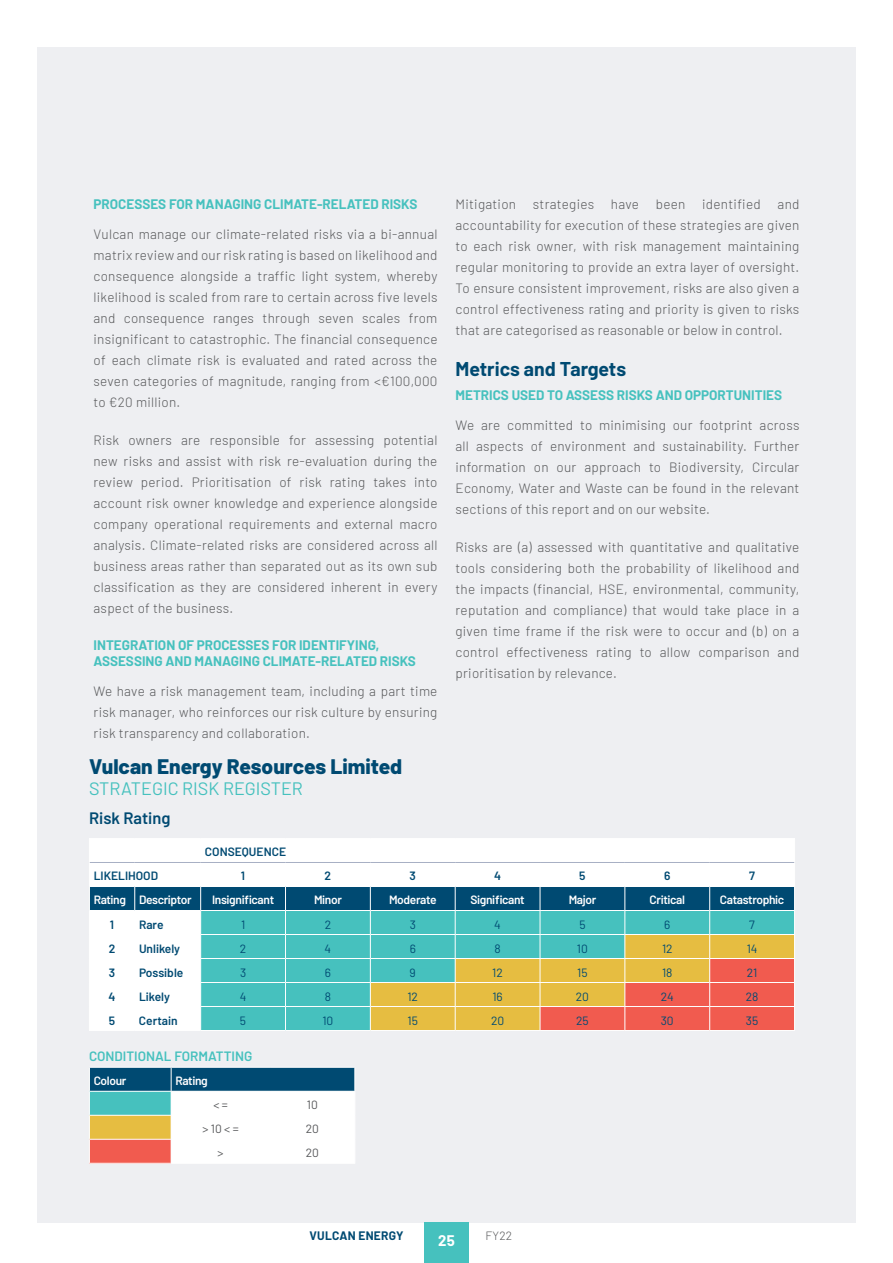
<style>
.page{position:relative;width:893px;height:1263px;background:#fff}
.page>*{position:absolute;margin:0;border:0;box-sizing:border-box;transform-origin:0 0}
.t1{font:800 21px "Barlow";color:#004a72}
.t2{font:700 19.5px "Barlow";color:#004a72}
.t3{font:18px "Barlow";color:#46c1be}
.t4{font:600 16.5px "Barlow";color:#004a72}
.t5{font:700 15px "Barlow";color:#fff}
.t6{font:300 13.5px/21px "Barlow";letter-spacing:.02em;color:#58595b;text-align:justify}
.t7{font:700 13.5px/16.2px "Barlow";color:#46c1be}
.t8{font:600 13.5px "Barlow";color:#46c1be}
.t9{font:600 12px "Barlow";letter-spacing:-.03em;color:#fff}
.t10{font:600 12px "Barlow";color:#004a72}
.t11{font:12px "Barlow";color:#004a72}
.t12{font:12px "Barlow";color:#58595b}
.t13{font:700 12px "Barlow";letter-spacing:.02em;color:#004a72}
.t14{font:300 12px "Barlow";color:#58595b}
</style>
<div class="page">
<div style="left:37px;top:47px;width:819px;height:1175px;background:#eeeff2"></div>
<hr style="left:89px;top:838px;width:46px;height:1px;background:#fff">
<hr style="left:135px;top:838px;width:66px;height:1px;background:#fff">
<hr style="left:201px;top:838px;width:84px;height:1px;background:#fff">
<hr style="left:285px;top:838px;width:85px;height:1px;background:#fff">
<hr style="left:370px;top:838px;width:85px;height:1px;background:#fff">
<hr style="left:455px;top:838px;width:85px;height:1px;background:#fff">
<hr style="left:540px;top:838px;width:85px;height:1px;background:#fff">
<hr style="left:625px;top:838px;width:85px;height:1px;background:#fff">
<hr style="left:710px;top:838px;width:85px;height:1px;background:#fff">
<svg style="left:89px;top:839px;width:706px;height:191px;background:#a8c0b1"></svg>
<hr style="left:89px;top:1030px;width:46px;height:1px;background:#fff">
<hr style="left:135px;top:1030px;width:66px;height:1px;background:#fff">
<hr style="left:201px;top:1030px;width:84px;height:1px;background:#fff">
<hr style="left:285px;top:1030px;width:85px;height:1px;background:#fff">
<hr style="left:370px;top:1030px;width:85px;height:1px;background:#fff">
<hr style="left:455px;top:1030px;width:85px;height:1px;background:#fff">
<hr style="left:540px;top:1030px;width:85px;height:1px;background:#fff">
<hr style="left:625px;top:1030px;width:85px;height:1px;background:#fff">
<hr style="left:710px;top:1030px;width:85px;height:1px;background:#fff">
<hr style="left:90px;top:862px;width:45px;height:1px;background:#a8b0c4">
<hr style="left:135px;top:862px;width:66px;height:1px;background:#a8b0c4">
<hr style="left:201px;top:862px;width:84px;height:1px;background:#a8b0c4">
<hr style="left:285px;top:862px;width:85px;height:1px;background:#a8b0c4">
<hr style="left:370px;top:862px;width:85px;height:1px;background:#a8b0c4">
<hr style="left:455px;top:862px;width:85px;height:1px;background:#a8b0c4">
<hr style="left:540px;top:862px;width:85px;height:1px;background:#a8b0c4">
<hr style="left:625px;top:862px;width:85px;height:1px;background:#a8b0c4">
<hr style="left:710px;top:862px;width:84px;height:1px;background:#a8b0c4">
<svg style="left:89px;top:1067px;width:266px;height:96px;background:#b2bfbe"></svg>
<hr style="left:89px;top:1163px;width:82px;height:1px;background:#fff">
<hr style="left:171px;top:1163px;width:99px;height:1px;background:#fff">
<hr style="left:270px;top:1163px;width:85px;height:1px;background:#fff">
<div style="left:424px;top:1222px;width:45px;height:41px;background:#46c1be"></div>
<p class="t7" style="left:94px;top:195px;width:325px">PROCESSES FOR MANAGING CLIMATE-RELATED RISKS</p>
<p class="t6" style="left:94px;top:222px;width:345px">Vulcan manage our climate-related risks via a bi-annual matrix review and our risk rating is based on likelihood and consequence alongside a traffic light system, whereby likelihood is scaled from rare to certain across five levels and consequence ranges through seven scales from insignificant to catastrophic. The financial consequence of each climate risk is evaluated and rated across the seven categories of magnitude, ranging from &lt;€100,000 to €20 million.</p>
<p class="t6" style="left:94px;top:428px;width:345px">Risk owners are responsible for assessing potential new risks and assist with risk re-evaluation during the review period. Prioritisation of risk rating takes into account risk owner knowledge and experience alongside company operational requirements and external macro analysis. Climate-related risks are considered across all business areas rather than separated out as its own sub classification as they are considered inherent in every aspect of the business.</p>
<p class="t7" style="left:94px;top:636px;width:324px">INTEGRATION OF PROCESSES FOR IDENTIFYING,<br>ASSESSING AND MANAGING CLIMATE-RELATED RISKS</p>
<p class="t6" style="left:94px;top:679px;width:345px">We have a risk management team, including a part time risk manager, who reinforces our risk culture by ensuring risk transparency and collaboration.</p>
<p class="t6" style="left:455px;top:193px;width:345px">Mitigation strategies have been identified and accountability for execution of these strategies are given to each risk owner, with risk management maintaining regular monitoring to provide an extra layer of oversight.<br>To ensure consistent improvement, risks are also given a control effectiveness rating and priority is given to risks that are categorised as reasonable or below in control.</p>
<h2 class="t2" style="left:455px;top:354px;width:172px">Metrics and Targets</h2>
<p class="t7" style="left:455px;top:386px;width:328px">METRICS USED TO ASSESS RISKS AND OPPORTUNITIES</p>
<p class="t6" style="left:455px;top:413px;width:345px">We are committed to minimising our footprint across all aspects of environment and sustainability. Further information on our approach to Biodiversity, Circular Economy, Water and Waste can be found in the relevant sections of this report and on our website.</p>
<p class="t6" style="left:455px;top:535px;width:345px">Risks are (a) assessed with quantitative and qualitative tools considering both the probability of likelihood and the impacts (financial, HSE, environmental, community, reputation and compliance) that would take place in a given time frame if the risk were to occur and (b) on a control effectiveness rating to allow comparison and prioritisation by relevance.</p>
<h1 class="t1" style="left:89px;top:750px;width:315px">Vulcan Energy Resources Limited</h1>
<h3 class="t3" style="left:89px;top:776px;width:215px">STRATEGIC RISK REGISTER</h3>
<p class="t4" style="left:89px;top:805px;width:83px">Risk Rating</p>
<p class="t10" style="left:205px;top:843px;width:83px">CONSEQUENCE</p>
<p class="t10" style="left:94px;top:867px;width:66px">LIKELIHOOD</p>
<p class="t10" style="left:241px;top:867px;width:6px">1</p>
<p class="t10" style="left:325px;top:867px;width:8px">2</p>
<p class="t10" style="left:410px;top:867px;width:8px">3</p>
<p class="t10" style="left:494px;top:867px;width:9px">4</p>
<p class="t10" style="left:579px;top:867px;width:8px">5</p>
<p class="t10" style="left:664px;top:867px;width:8px">6</p>
<p class="t10" style="left:749px;top:867px;width:7px">7</p>
<p class="t9" style="left:94px;top:891px;width:100px">Rating Descriptor</p>
<p class="t9" style="left:212px;top:891px;width:64px">Insignificant</p>
<p class="t9" style="left:314px;top:891px;width:29px">Minor</p>
<p class="t9" style="left:389px;top:891px;width:49px">Moderate</p>
<p class="t9" style="left:470px;top:891px;width:56px">Significant</p>
<p class="t9" style="left:569px;top:891px;width:29px">Major</p>
<p class="t9" style="left:650px;top:891px;width:37px">Critical</p>
<p class="t9" style="left:720px;top:891px;width:66px">Catastrophic</p>
<p class="t10" style="left:110px;top:915px;width:6px">1</p>
<p class="t10" style="left:139px;top:915px;width:26px">Rare</p>
<p class="t11" style="left:241px;top:915px;width:6px">1</p>
<p class="t11" style="left:325px;top:915px;width:8px">2</p>
<p class="t11" style="left:410px;top:915px;width:8px">3</p>
<p class="t11" style="left:494px;top:915px;width:8px">4</p>
<p class="t11" style="left:579px;top:915px;width:8px">5</p>
<p class="t11" style="left:664px;top:915px;width:8px">6</p>
<p class="t11" style="left:749px;top:915px;width:7px">7</p>
<p class="t10" style="left:109px;top:939px;width:8px">2</p>
<p class="t10" style="left:139px;top:939px;width:43px">Unlikely</p>
<p class="t11" style="left:240px;top:939px;width:8px">2</p>
<p class="t11" style="left:325px;top:939px;width:8px">4</p>
<p class="t11" style="left:410px;top:939px;width:8px">6</p>
<p class="t11" style="left:494px;top:939px;width:8px">8</p>
<p class="t11" style="left:577px;top:939px;width:12px">10</p>
<p class="t11" style="left:662px;top:939px;width:12px">12</p>
<p class="t11" style="left:747px;top:939px;width:12px">14</p>
<p class="t10" style="left:109px;top:963px;width:8px">3</p>
<p class="t10" style="left:139px;top:963px;width:46px">Possible</p>
<p class="t11" style="left:240px;top:963px;width:8px">3</p>
<p class="t11" style="left:325px;top:963px;width:8px">6</p>
<p class="t11" style="left:410px;top:963px;width:8px">9</p>
<p class="t11" style="left:492px;top:963px;width:12px">12</p>
<p class="t11" style="left:577px;top:963px;width:12px">15</p>
<p class="t11" style="left:662px;top:963px;width:12px">18</p>
<p class="t11" style="left:747px;top:963px;width:12px">21</p>
<p class="t10" style="left:109px;top:987px;width:9px">4</p>
<p class="t10" style="left:139px;top:987px;width:32px">Likely</p>
<p class="t11" style="left:240px;top:987px;width:8px">4</p>
<p class="t11" style="left:325px;top:987px;width:8px">8</p>
<p class="t11" style="left:407px;top:987px;width:12px">12</p>
<p class="t11" style="left:492px;top:987px;width:12px">16</p>
<p class="t11" style="left:576px;top:987px;width:15px">20</p>
<p class="t11" style="left:661px;top:987px;width:15px">24</p>
<p class="t11" style="left:746px;top:987px;width:14px">28</p>
<p class="t10" style="left:109px;top:1011px;width:8px">5</p>
<p class="t10" style="left:139px;top:1011px;width:40px">Certain</p>
<p class="t11" style="left:240px;top:1011px;width:8px">5</p>
<p class="t11" style="left:322px;top:1011px;width:12px">10</p>
<p class="t11" style="left:408px;top:1011px;width:12px">15</p>
<p class="t11" style="left:491px;top:1011px;width:15px">20</p>
<p class="t11" style="left:576px;top:1011px;width:14px">25</p>
<p class="t11" style="left:661px;top:1011px;width:14px">30</p>
<p class="t11" style="left:746px;top:1011px;width:14px">35</p>
<p class="t8" style="left:89px;top:1046px;width:165px">CONDITIONAL FORMATTING</p>
<p class="t9" style="left:94px;top:1072px;width:34px">Colour</p>
<p class="t9" style="left:175px;top:1072px;width:34px">Rating</p>
<p class="t12" style="left:213px;top:1096px;width:16px">&lt; =</p>
<p class="t12" style="left:307px;top:1096px;width:12px">10</p>
<p class="t12" style="left:202px;top:1120px;width:38px">&gt; 10 &lt; =</p>
<p class="t12" style="left:306px;top:1120px;width:15px">20</p>
<p class="t12" style="left:218px;top:1144px;width:7px">&gt;</p>
<p class="t12" style="left:306px;top:1144px;width:15px">20</p>
<p class="t13" style="left:310px;top:1226px;width:95px">VULCAN ENERGY</p>
<p class="t5" style="left:438px;top:1229px;width:18px">25</p>
<p class="t14" style="left:485px;top:1227px;width:28px">FY22</p>
</div>
